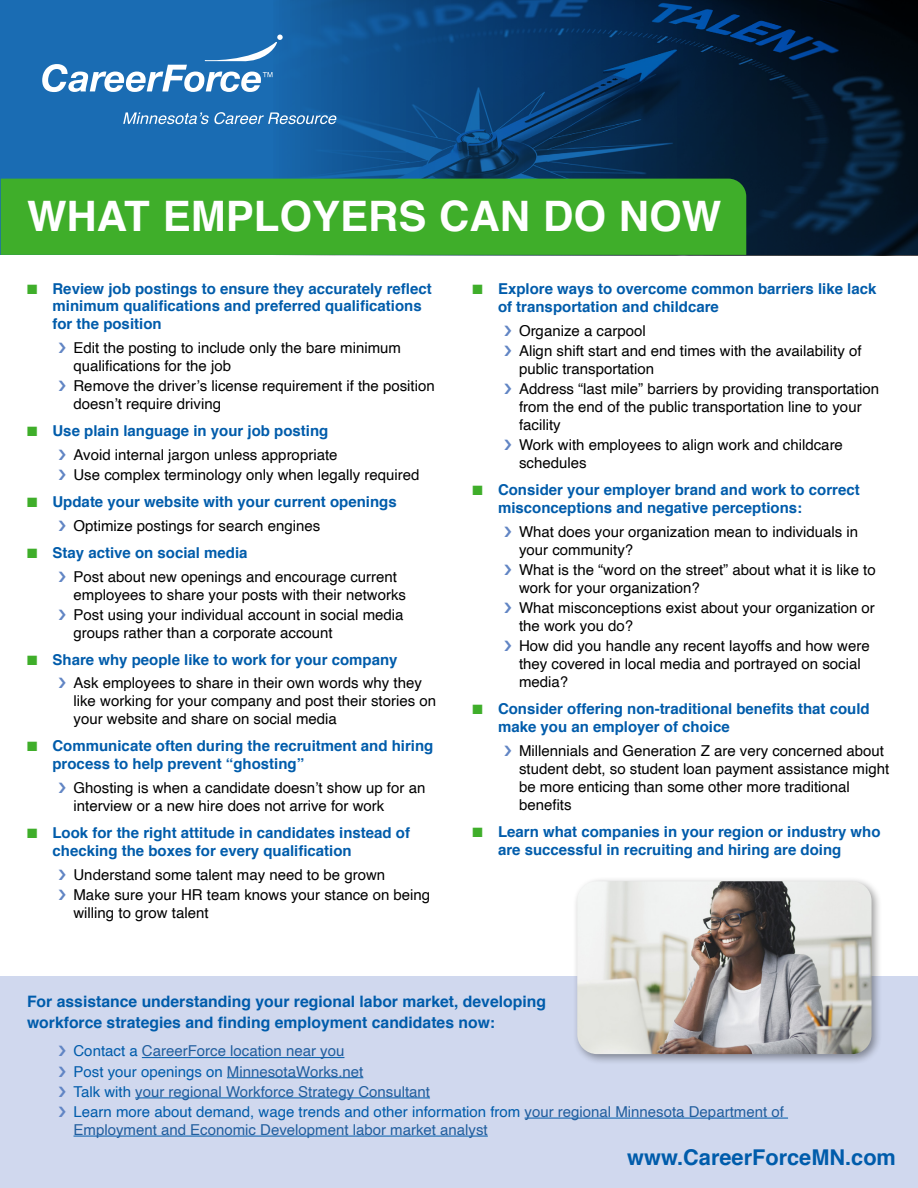
<style>
.page{position:relative;width:918px;height:1188px;background:#fff}
.page>*{position:absolute;margin:0;border:0;box-sizing:border-box;transform-origin:0 0}
.Head__section_topic{font:700 42px "Helvetica";color:#fff}
.body_text_1{font:700 21.75px "Helvetica";color:#005cab}
.body_text_1-2{font:700 15.75px/20.2px "Helvetica";color:#005cab}
.t1{font:15px/18px "Helvetica";color:#000}
.bullets{font:700 15px/17.9px "Helvetica";color:#005cab}
.t2{font:15px/18px "Helvetica";color:#215e9e}
.t3{font:15px "Helvetica";color:#005cab}
.s1{color:#3fae2a}
.s2{color:#005cab}
.s3{color:#215e9e}
</style>
<div class="page">
<div style="left:0;top:976px;width:918px;height:212px;background:#d0d8ee"></div>
<svg style="left:0;top:0;width:918px;height:255px;background:#0c3d6b"></svg>
<svg style="left:42px;top:35px;width:241px;height:57px"></svg>
<svg style="left:123px;top:112px;width:213px;height:12px;background:#5a94c6"></svg>
<hr style="left:142px;top:1057px;width:202px;height:1px;background:#005cab">
<hr style="left:227px;top:1077px;width:136px;height:1px;background:#005cab">
<hr style="left:135px;top:1098px;width:295px;height:1px;background:#005cab">
<hr style="left:525px;top:1118px;width:263px;height:1px;background:#005cab">
<hr style="left:74px;top:1136px;width:414px;height:1px;background:#005cab">
<div style="left:1px;top:179px;width:745px;height:76px;background:#3fae2a"></div>
<div style="left:572px;top:876px;width:311px;height:189px;background:#000;opacity:.4"></div>
<img style="left:577px;top:881px;width:295px;height:173px">
<h1 class="Head__section_topic" style="left:27px;top:183px;width:696px">WHAT EMPLOYERS CAN DO NOW</h1>
<h2 class="bullets" style="left:52px;top:279px;width:381px;text-indent:-26px"><span class="s1">■</span> Review job postings to ensure they accurately reflect minimum qualifications and preferred qualifications for the position</h2>
<p class="t1" style="left:74px;top:339px;width:329px">Edit the posting to include only the bare minimum qualifications for the job</p>
<p class="t1" style="left:74px;top:378px;width:363px">Remove the driver’s license requirement if the position doesn’t require driving</p>
<h2 class="bullets" style="left:27px;top:422px;width:303px"><span class="s1">■</span> Use plain language in your job posting</h2>
<p class="t1" style="left:74px;top:446px;width:266px">Avoid internal jargon unless appropriate</p>
<p class="t1" style="left:74px;top:466px;width:347px">Use complex terminology only when legally required</p>
<h2 class="bullets" style="left:27px;top:493px;width:371px"><span class="s1">■</span> Update your website with your current openings</h2>
<p class="t1" style="left:74px;top:517px;width:248px">Optimize postings for search engines</p>
<h2 class="bullets" style="left:27px;top:544px;width:222px"><span class="s1">■</span> Stay active on social media</h2>
<p class="t1" style="left:74px;top:568px;width:334px">Post about new openings and encourage current employees to share your posts with their networks</p>
<p class="t1" style="left:74px;top:606px;width:332px">Post using your individual account in social media groups rather than a corporate account</p>
<h2 class="bullets" style="left:27px;top:651px;width:372px"><span class="s1">■</span> Share why people like to work for your company</h2>
<p class="t1" style="left:74px;top:675px;width:364px">Ask employees to share in their own words why they like working for your company and post their stories on your website and share on social media</p>
<h2 class="bullets" style="left:52px;top:737px;width:382px;text-indent:-26px"><span class="s1">■</span> Communicate often during the recruitment and hiring process to help prevent “ghosting”</h2>
<p class="t1" style="left:74px;top:779px;width:353px">Ghosting is when a candidate doesn’t show up for an interview or a new hire does not arrive for work</p>
<h2 class="bullets" style="left:52px;top:824px;width:359px;text-indent:-26px"><span class="s1">■</span> Look for the right attitude in candidates instead of checking the boxes for every qualification</h2>
<p class="t1" style="left:74px;top:866px;width:313px">Understand some talent may need to be grown</p>
<p class="t1" style="left:74px;top:886px;width:358px">Make sure your HR team knows your stance on being willing to grow talent</p>
<h2 class="bullets" style="left:498px;top:280px;width:380px;text-indent:-26px"><span class="s1">■</span> Explore ways to overcome common barriers like lack of transportation and childcare</h2>
<p class="t1" style="left:519px;top:322px;width:128px">Organize a carpool</p>
<p class="t1" style="left:519px;top:342px;width:344px">Align shift start and end times with the availability of public transportation</p>
<p class="t1" style="left:519px;top:380px;width:362px">Address “last mile” barriers by providing transportation from the end of the public transportation line to your facility</p>
<p class="t1" style="left:519px;top:437px;width:326px">Work with employees to align work and childcare schedules</p>
<h2 class="bullets" style="left:498px;top:481px;width:363px;text-indent:-26px"><span class="s1">■</span> Consider your employer brand and work to correct misconceptions and negative perceptions:</h2>
<p class="t1" style="left:519px;top:523px;width:341px">What does your organization mean to individuals in your community?</p>
<p class="t1" style="left:519px;top:561px;width:358px">What is the “word on the street” about what it is like to work for your organization?</p>
<p class="t1" style="left:519px;top:599px;width:357px">What misconceptions exist about your organization or the work you do?</p>
<p class="t1" style="left:519px;top:638px;width:352px">How did you handle any recent layoffs and how were they covered in local media and portrayed on social media?</p>
<h2 class="bullets" style="left:498px;top:700px;width:373px;text-indent:-26px"><span class="s1">■</span> Consider offering non-traditional benefits that could make you an employer of choice</h2>
<p class="t1" style="left:519px;top:742px;width:372px">Millennials and Generation Z are very concerned about student debt, so student loan payment assistance might be more enticing than some other more traditional benefits</p>
<h2 class="bullets" style="left:498px;top:823px;width:384px;text-indent:-26px"><span class="s1">■</span> Learn what companies in your region or industry who are successful in recruiting and hiring are doing</h2>
<p class="body_text_1-2" style="left:27px;top:992px;width:521px">For assistance understanding your regional labor market, developing workforce strategies and finding employment candidates now:</p>
<p class="t2" style="left:74px;top:1043px;width:272px"><span class="s2">Contact a</span> CareerForce location near you</p>
<p class="t3" style="left:74px;top:1060px;width:291px">Post your openings on <span class="s3">MinnesotaWorks.net</span></p>
<p class="t2" style="left:74px;top:1083px;width:358px"><span class="s2">Talk with</span> your regional Workforce Strategy Consultant</p>
<p class="t2" style="left:74px;top:1103px;width:712px"><span class="s2">Learn more about demand, wage trends and other information from</span> your regional Minnesota Department of<br>Employment and Economic Development labor market analyst</p>
<p class="body_text_1" style="left:627px;top:1140px;width:270px">www.CareerForceMN.com</p>
</div>
